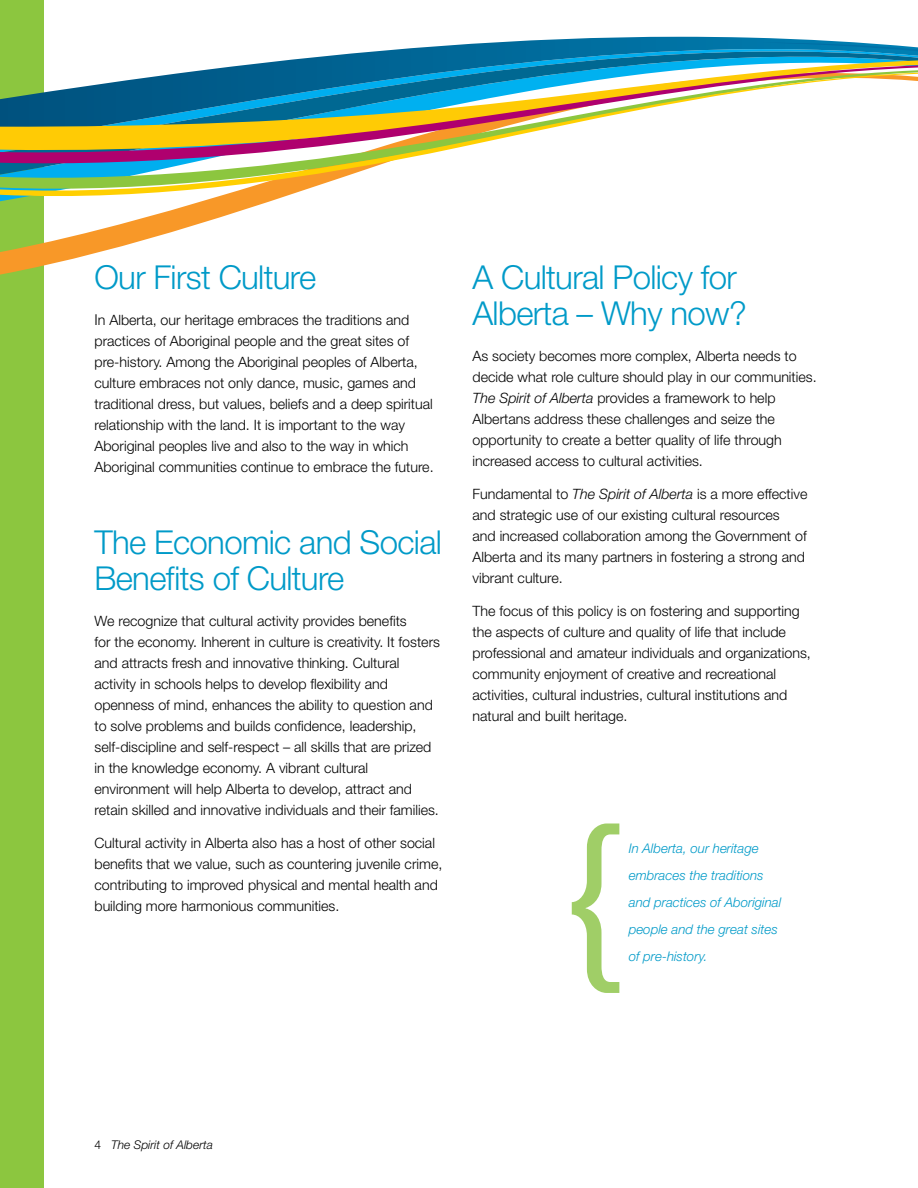
<style>
.page{position:relative;width:918px;height:1188px;background:#fff}
.page>*{position:absolute;margin:0;border:0;box-sizing:border-box;transform-origin:0 0}
.t1{font:300 33px/36px "Helvetica Neue";letter-spacing:-.02em;color:#009ac8}
.t2{font:300 14.25px/21px "Helvetica Neue";color:#000}
.t3{font:italic 300 13.35px/27px "Helvetica Neue";color:#009ac8}
.t4{font:italic 300 12px "Helvetica Neue";color:#000}
.s1{font-size:15px}
.s2{font-style:italic}
.s3{font-style:normal}
</style>
<div class="page">
<div style="left:0;top:0;width:43px;height:1188px;background:#8cc63f"></div>
<svg style="left:572px;top:824px;width:47px;height:169px"></svg>
<svg style="left:43px;top:28px;width:875px;height:27px"></svg>
<svg style="left:0;top:202px;width:268px;height:88px"></svg>
<svg style="left:762px;top:43px;width:156px;height:8px"></svg>
<svg style="left:43px;top:55px;width:875px;height:4px"></svg>
<svg style="left:43px;top:59px;width:875px;height:7px"></svg>
<svg style="left:0;top:66px;width:918px;height:136px"></svg>
<h1 class="t1" style="left:94px;top:259px;width:223px">Our First Culture</h1>
<p class="t2" style="left:94px;top:309px;width:341px"><span class="s1">I</span>n Alberta, our heritage embraces the traditions and practices of Aboriginal people and the great sites of pre-history. Among the Aboriginal peoples of Alberta, culture embraces not only dance, music, games and traditional dress, but values, beliefs and a deep spiritual relationship with the land. It is important to the way Aboriginal peoples live and also to the way in which Aboriginal communities continue to embrace the future.</p>
<h1 class="t1" style="left:94px;top:523px;width:349px">The Economic and Social<br>Benefits of Culture</h1>
<p class="t2" style="left:94px;top:610px;width:347px">We recognize that cultural activity provides benefits<br>for the economy. Inherent in culture is creativity. It fosters and attracts fresh and innovative thinking. Cultural activity in schools helps to develop flexibility and openness of mind, enhances the ability to question and to solve problems and builds confidence, leadership, self-discipline and self-respect – all skills that are prized in the knowledge economy. A vibrant cultural environment will help Alberta to develop, attract and retain skilled and innovative individuals and their families.</p>
<p class="t2" style="left:94px;top:832px;width:349px">Cultural activity in Alberta also has a host of other social benefits that we value, such as countering juvenile crime, contributing to improved physical and mental health and building more harmonious communities.</p>
<h1 class="t1" style="left:472px;top:259px;width:276px">A Cultural Policy for<br>Alberta – Why now?</h1>
<p class="t2" style="left:472px;top:345px;width:346px">As society becomes more complex, Alberta needs to decide what role culture should play in our communities.<br><span class="s2">The Spirit of Alberta</span> provides a framework to help Albertans address these challenges and seize the opportunity to create a better quality of life through increased access to cultural activities.</p>
<p class="t2" style="left:472px;top:483px;width:336px">Fundamental to <span class="s2">The Spirit of Alberta</span> is a more effective and strategic use of our existing cultural resources<br>and increased collaboration among the Government of Alberta and its many partners in fostering a strong and vibrant culture.</p>
<p class="t2" style="left:472px;top:600px;width:340px">The focus of this policy is on fostering and supporting the aspects of culture and quality of life that include professional and amateur individuals and organizations, community enjoyment of creative and recreational activities, cultural industries, cultural institutions and natural and built heritage.</p>
<p class="t3" style="left:629px;top:834px;width:154px">In Alberta, our heritage embraces the traditions and practices of Aboriginal people and the great sites of pre-history.</p>
<p class="t4" style="left:94px;top:1137px;width:120px"><span class="s3">4</span> The Spirit of Alberta</p>
</div>
